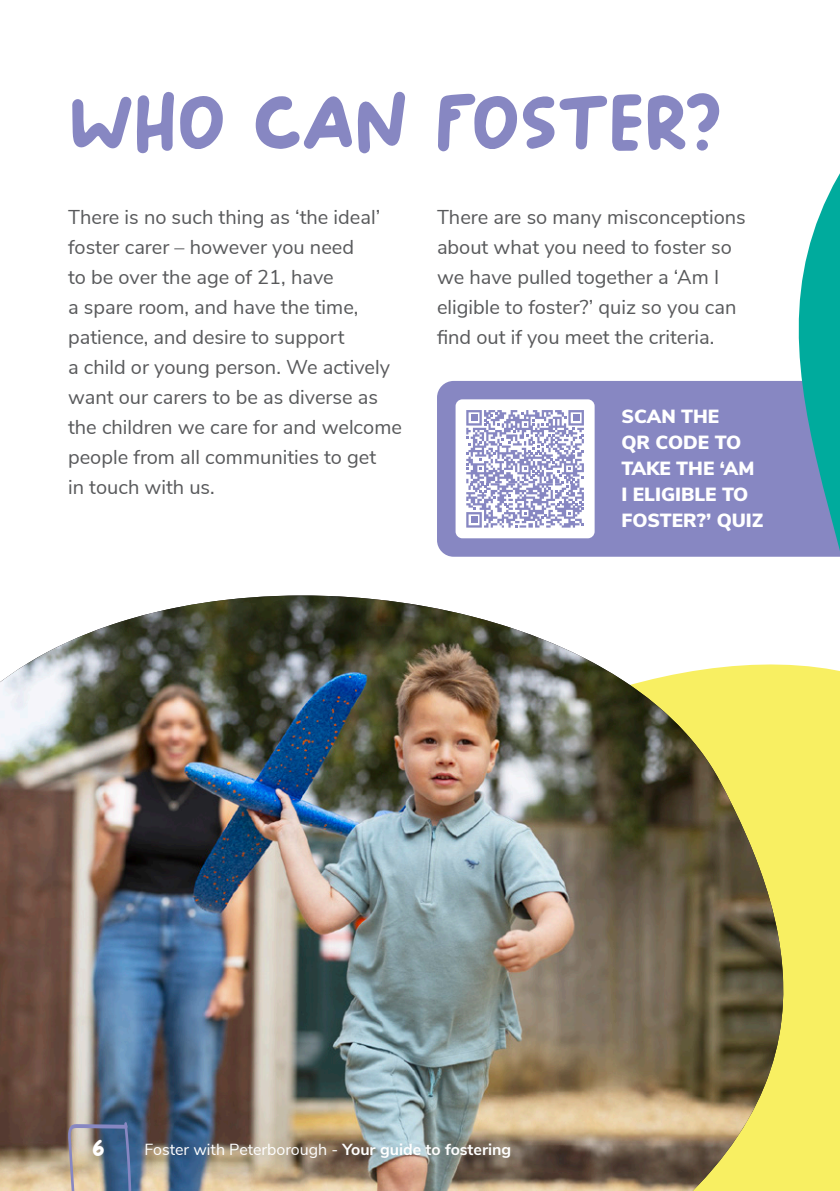
<style>
.page{position:relative;width:840px;height:1191px;background:#fff}
.page>*{position:absolute;margin:0;border:0;box-sizing:border-box;transform-origin:0 0}
.t1{font:84px "SA Long Beach";letter-spacing:-.035em;color:#8787c2}
.t2{font:24px "SA Long Beach";color:#fff}
.t3{font:20px/30px "Nunito Sans";color:#58595b}
.t4{font:900 19px/26px "Nunito Sans";color:#fff}
.t5{font:16px "Nunito Sans";color:#fff}
.s1{font-weight:700}
</style>
<div class="page">
<div style="left:437px;top:381px;width:268px;height:160px;background:#8787c2"></div>
<div style="left:455px;top:399px;width:139px;height:139px;background:#fff;border-radius:7px"></div>
<svg style="left:705px;top:175px;width:134px;height:1008px"></svg>
<svg style="left:437px;top:541px;width:399px;height:650px"></svg>
<img style="left:0;top:595px;width:823px;height:596px">
<svg style="left:68px;top:1122px;width:63px;height:69px;background:#868d97"></svg>
<svg style="left:466px;top:410px;width:117px;height:117px"></svg>
<div style="left:470px;top:414px;width:7px;height:7px;background:#8787c2"></div>
<div style="left:572px;top:414px;width:7px;height:7px;background:#8787c2"></div>
<div style="left:470px;top:516px;width:7px;height:7px;background:#8787c2"></div>
<h1 class="t1" style="left:68px;top:66px;width:652px">WHO CAN FOSTER?</h1>
<p class="t3" style="left:68px;top:201px;width:335px">There is no such thing as ‘the ideal’ foster carer – however you need<br>to be over the age of 21, have<br>a spare room, and have the time, patience, and desire to support<br>a child or young person. We actively want our carers to be as diverse as the children we care for and welcome people from all communities to get<br>in touch with us.</p>
<p class="t3" style="left:437px;top:201px;width:310px">There are so many misconceptions about what you need to foster so we have pulled together a ‘Am I eligible to foster?’ quiz so you can find out if you meet the criteria.</p>
<p class="t4" style="left:621px;top:402px;width:144px">SCAN THE<br>QR CODE TO<br>TAKE THE ‘AM<br>I ELIGIBLE TO<br>FOSTER?’ QUIZ</p>
<p class="t2" style="left:92px;top:1131px;width:15px">6</p>
<p class="t5" style="left:144px;top:1137px;width:368px">Foster with Peterborough - <span class="s1">Your guide to fostering</span></p>
</div>
